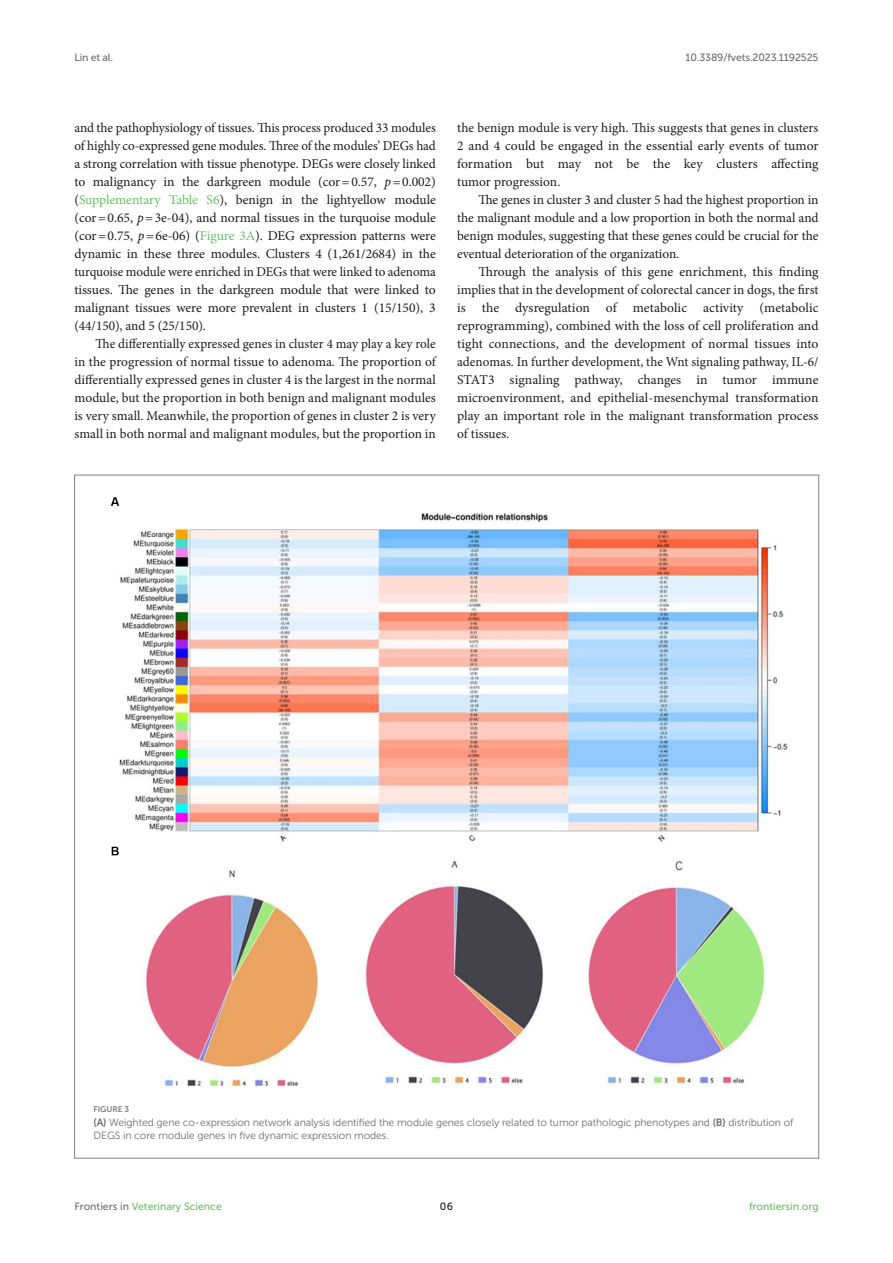
<style>
.page{position:relative;width:893px;height:1263px;background:#fff}
.page>*{position:absolute;margin:0;border:0;box-sizing:border-box;transform-origin:0 0}
.TEXT{font:13.5px/18px "Minion Pro";color:#1b1c1b;text-align:justify}
.TEXT_FLUSH{font:13.5px/18px "Minion Pro";letter-spacing:-.005em;color:#1b1c1b;text-align:justify}
.FIG_LEG{font:10.5px/13.5px "Museo Sans 300";letter-spacing:-.01em;color:#706f70}
.t1{font:10.5px "Museo Sans 500";color:#65c161}
.t2{font:10.5px "Museo Sans 500";letter-spacing:-.015em;color:#706f70}
.t3{font:10.5px "Museo Sans 500";color:#1b1c1b}
.FIG_HD{font:8.25px "Museo Sans 700";letter-spacing:-.01em;color:#7e7f7f}
.s1{font-style:italic}
.s2{color:#65c161}
.s3{font-family:"Museo Sans 700"}
.s4{color:#706f70}
</style>
<div class="page">
<img style="left:111px;top:497px;width:677px;height:590px">
<p class="t2" style="left:74px;top:51px;width:40px">Lin et al.</p>
<p class="t2" style="left:686px;top:51px;width:134px">10.3389/fvets.2023.1192525</p>
<p class="TEXT_FLUSH" style="left:74px;top:119px;width:363px">and the pathophysiology of tissues. This process produced 33 modules of highly co-expressed gene modules. Three of the modules’ DEGs had a strong correlation with tissue phenotype. DEGs were closely linked to malignancy in the darkgreen module (cor=0.57, <span class="s1">p</span>=0.002) (<span class="s2">Supplementary Table S6</span>), benign in the lightyellow module (cor=0.65, <span class="s1">p</span>=3e-04), and normal tissues in the turquoise module (cor=0.75, <span class="s1">p</span>=6e-06) (<span class="s2">Figure 3A</span>). DEG expression patterns were dynamic in these three modules. Clusters 4 (1,261/2684) in the turquoise module were enriched in DEGs that were linked to adenoma tissues. The genes in the darkgreen module that were linked to malignant tissues were more prevalent in clusters 1 (15/150), 3 (44/150), and 5 (25/150).</p>
<p class="TEXT" style="left:74px;top:335px;width:363px;text-indent:21px">The differentially expressed genes in cluster 4 may play a key role in the progression of normal tissue to adenoma. The proportion of differentially expressed genes in cluster 4 is the largest in the normal module, but the proportion in both benign and malignant modules is very small. Meanwhile, the proportion of genes in cluster 2 is very small in both normal and malignant modules, but the proportion in</p>
<p class="TEXT" style="left:457px;top:119px;width:363px">the benign module is very high. This suggests that genes in clusters 2 and 4 could be engaged in the essential early events of tumor formation but may not be the key clusters affecting tumor progression.</p>
<p class="TEXT" style="left:457px;top:191px;width:363px;text-indent:21px">The genes in cluster 3 and cluster 5 had the highest proportion in the malignant module and a low proportion in both the normal and benign modules, suggesting that these genes could be crucial for the eventual deterioration of the organization.</p>
<p class="TEXT" style="left:457px;top:263px;width:363px;text-indent:21px">Through the analysis of this gene enrichment, this finding implies that in the development of colorectal cancer in dogs, the first is the dysregulation of metabolic activity (metabolic reprogramming), combined with the loss of cell proliferation and tight connections, and the development of normal tissues into adenomas. In further development, the Wnt signaling pathway, IL-6/ STAT3 signaling pathway, changes in tumor immune microenvironment, and epithelial-mesenchymal transformation play an important role in the malignant transformation process of tissues.</p>
<p class="FIG_HD" style="left:94px;top:1105px;width:37px">FIGURE 3</p>
<p class="FIG_LEG" style="left:94px;top:1115px;width:701px"><span class="s3">(A)</span> Weighted gene co-expression network analysis identified the module genes closely related to tumor pathologic phenotypes and <span class="s3">(B)</span> distribution of<br>DEGS in core module genes in five dynamic expression modes.</p>
<p class="t1" style="left:74px;top:1200px;width:149px"><span class="s4">Frontiers in</span> Veterinary Science</p>
<p class="t3" style="left:440px;top:1200px;width:15px">06</p>
<p class="t1" style="left:749px;top:1200px;width:71px">frontiersin.org</p>
</div>
